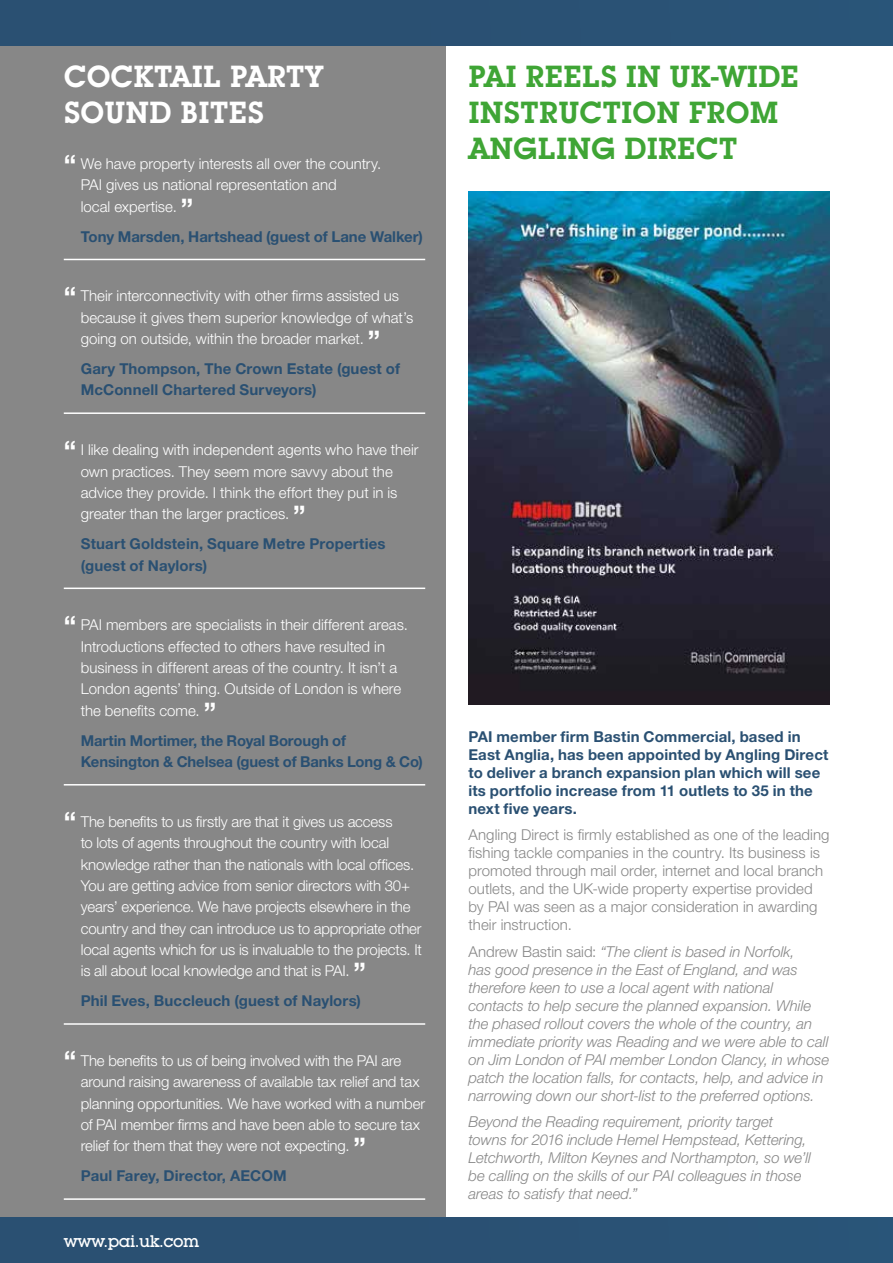
<style>
.page{position:relative;width:893px;height:1263px;background:#fff}
.page>*{position:absolute;margin:0;border:0;box-sizing:border-box;transform-origin:0 0}
.t1{font:600 30px/36px "Lubalin Graph IT Cby BT";color:#3fa535}
.t2{font:600 30px/36px "Lubalin Graph IT Cby BT";color:#fff}
.t3{font:500 16.5px "Lubalin Graph IT Cby BT";letter-spacing:-.03em;color:#fff}
.t4{font:300 15px/21.3px "Helvetica Neue";letter-spacing:-.01em;color:#fff}
.t5{font:italic 300 15px/18px "Helvetica Neue";color:#878787}
.t6{font:700 15px/18px "Helvetica Neue";letter-spacing:.005em;color:#2a5072}
.t7{font:300 15px/18px "Helvetica Neue";letter-spacing:.005em;color:#878787}
.s1{font-weight:700;font-size:27px}
.s2{font-style:normal}
</style>
<div class="page">
<div style="left:0;top:0;width:445px;height:1263px;background:#878787"></div>
<div style="left:0;top:1218px;width:893px;height:45px;background:#2a5073"></div>
<hr style="left:64px;top:259px;width:361px;height:1px;background:#fff">
<hr style="left:64px;top:412px;width:361px;height:2px;background:#fff">
<hr style="left:64px;top:587px;width:361px;height:2px;background:#fff">
<hr style="left:64px;top:784px;width:361px;height:1px;background:#fff">
<hr style="left:64px;top:1023px;width:361px;height:2px;background:#fff">
<hr style="left:64px;top:1198px;width:361px;height:2px;background:#fff">
<div style="left:0;top:0;width:893px;height:45px;background:#2a5073"></div>
<img style="left:468px;top:192px;width:362px;height:512px">
<h1 class="t2" style="left:64px;top:58px;width:261px">COCKTAIL PARTY<br>SOUND BITES</h1>
<h1 class="t1" style="left:468px;top:58px;width:332px">PAI REELS IN UK-WIDE<br>INSTRUCTION FROM<br>ANGLING DIRECT</h1>
<p class="t4" style="left:81px;top:153px;width:302px;text-indent:-17px"><span class="s1">“</span> We have property interests all over the country.<br>PAI gives us national representation and<br>local expertise. <span class="s1">”</span></p>
<p class="t6" style="left:81px;top:227px;width:344px">Tony Marsden, Hartshead (guest of Lane Walker)</p>
<p class="t4" style="left:81px;top:285px;width:334px;text-indent:-17px"><span class="s1">“</span> Their interconnectivity with other firms assisted us because it gives them superior knowledge of what’s going on outside, within the broader market. <span class="s1">”</span></p>
<p class="t6" style="left:81px;top:358px;width:321px;line-height:21.3px">Gary Thompson, The Crown Estate (guest of<br>McConnell Chartered Surveyors)</p>
<p class="t4" style="left:81px;top:439px;width:339px;text-indent:-17px"><span class="s1">“</span> I like dealing with independent agents who have their own practices. They seem more savvy about the advice they provide. I think the effort they put in is greater than the larger practices. <span class="s1">”</span></p>
<p class="t6" style="left:81px;top:533px;width:306px;line-height:21.3px">Stuart Goldstein, Square Metre Properties (guest of Naylors)</p>
<p class="t4" style="left:81px;top:614px;width:329px;text-indent:-17px"><span class="s1">“</span> PAI members are specialists in their different areas.<br>Introductions effected to others have resulted in business in different areas of the country. It isn’t a London agents’ thing. Outside of London is where the benefits come. <span class="s1">”</span></p>
<p class="t6" style="left:81px;top:729px;width:344px;line-height:21.3px">Martin Mortimer, the Royal Borough of<br>Kensington &amp; Chelsea (guest of Banks Long &amp; Co)</p>
<p class="t4" style="left:81px;top:810px;width:343px;text-indent:-17px"><span class="s1">“</span> The benefits to us firstly are that it gives us access<br>to lots of agents throughout the country with local knowledge rather than the nationals with local offices.<br>You are getting advice from senior directors with 30+ years’ experience. We have projects elsewhere in the country and they can introduce us to appropriate other local agents which for us is invaluable to the projects. It is all about local knowledge and that is PAI. <span class="s1">”</span></p>
<p class="t6" style="left:81px;top:991px;width:282px">Phil Eves, Buccleuch (guest of Naylors)</p>
<p class="t4" style="left:81px;top:1050px;width:346px;text-indent:-17px"><span class="s1">“</span> The benefits to us of being involved with the PAI are around raising awareness of available tax relief and tax planning opportunities. We have worked with a number of PAI member firms and have been able to secure tax relief for them that they were not expecting. <span class="s1">”</span></p>
<p class="t6" style="left:81px;top:1167px;width:207px">Paul Farey, Director, AECOM</p>
<p class="t3" style="left:64px;top:1231px;width:137px">www.pai.uk.com</p>
<p class="t6" style="left:468px;top:727px;width:361px">PAI member firm Bastin Commercial, based in East Anglia, has been appointed by Angling Direct to deliver a branch expansion plan which will see its portfolio increase from 11 outlets to 35 in the next five years.</p>
<p class="t7" style="left:468px;top:825px;width:362px">Angling Direct is firmly established as one of the leading fishing tackle companies in the country. Its business is promoted through mail order, internet and local branch outlets, and the UK-wide property expertise provided by PAI was seen as a major consideration in awarding their instruction.</p>
<p class="t5" style="left:468px;top:942px;width:362px"><span class="s2">Andrew Bastin said:</span> “The client is based in Norfolk,<br>has good presence in the East of England, and was therefore keen to use a local agent with national contacts to help secure the planned expansion. While the phased rollout covers the whole of the country, an immediate priority was Reading and we were able to call on Jim London of PAI member London Clancy, in whose patch the location falls, for contacts, help, and advice in narrowing down our short-list to the preferred options.</p>
<p class="t5" style="left:468px;top:1112px;width:344px">Beyond the Reading requirement, priority target towns for 2016 include Hemel Hempstead, Kettering, Letchworth, Milton Keynes and Northampton, so we’ll be calling on the skills of our PAI colleagues in those areas to satisfy that need.”</p>
</div>
